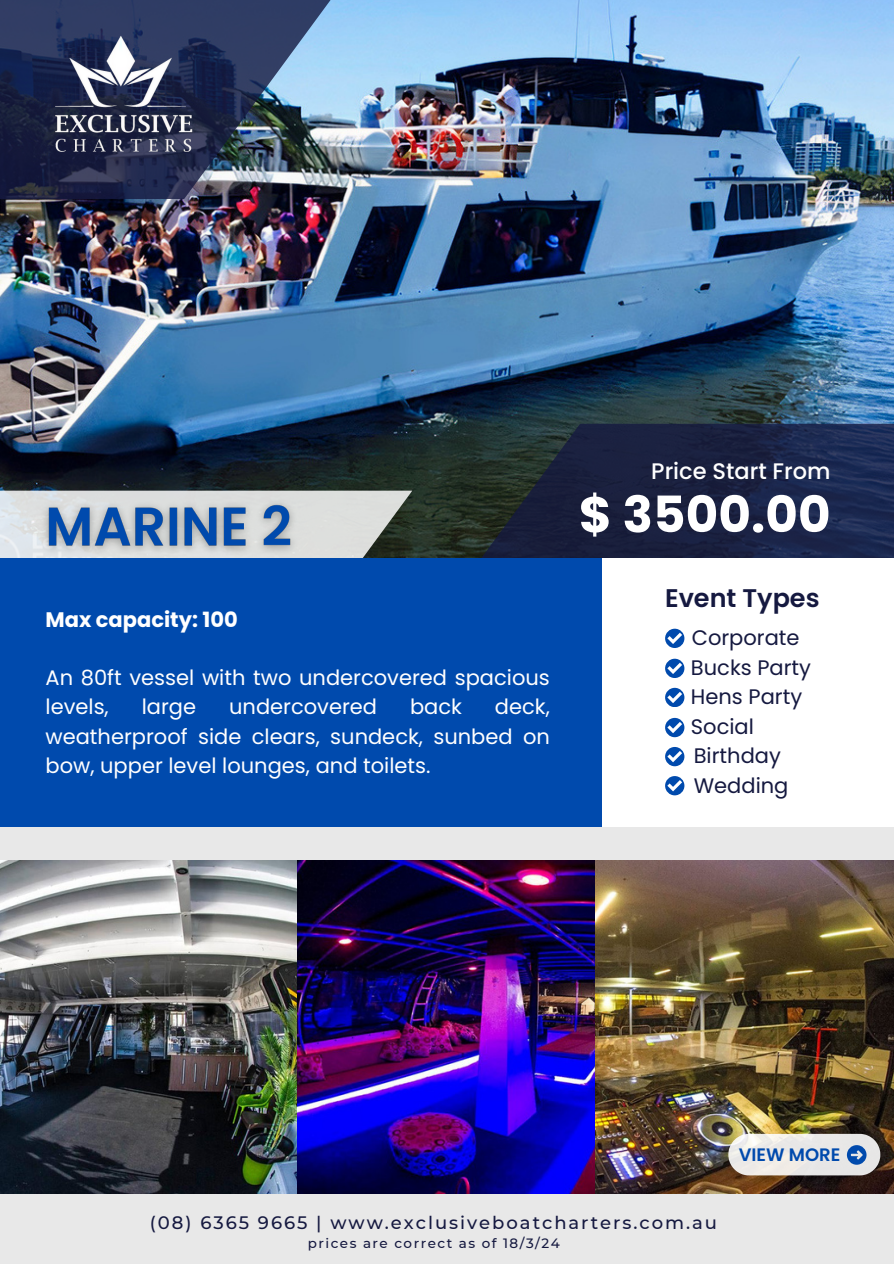
<style>
.page{position:relative;width:894px;height:1264px;background:#fff}
.page>*{position:absolute;margin:0;border:0;box-sizing:border-box;transform-origin:0 0}
.t1{font:700 50.1px "Poppins";color:#fff}
.t2{font:600 25.5px "Poppins";color:#151940}
.t3{font:500 22.5px "Poppins";color:#fff}
.t4{font:21px/29.2px "Poppins";color:#fff}
.t5{font:21px "Poppins";color:#151940}
.t6{font:700 21px "Poppins";color:#fff}
.t7{font:500 18px "Montserrat";letter-spacing:.11em;color:#151940}
.t8{font:600 18px "Poppins";color:#004aad}
.t9{font:500 13.5px "Montserrat";letter-spacing:.11em;color:#151940}
</style>
<div class="page">
<div style="left:0;top:0;width:893px;height:1263px;background:#e8e8e8"></div>
<img style="left:0;top:0;width:893px;height:559px">
<svg style="left:0;top:490px;width:412px;height:69px;fill:#dddfdd"></svg>
<svg style="left:466px;top:424px;width:427px;height:135px;background:#1d2641"></svg>
<div style="left:601px;top:559px;width:292px;height:268px;background:#fff"></div>
<div style="left:0;top:559px;width:601px;height:268px;background:#004aad"></div>
<img style="left:0;top:0;width:357px;height:199px">
<img style="left:53px;top:33px;width:136px;height:75px">
<img style="left:53px;top:108px;width:141px;height:47px">
<img style="left:0;top:860px;width:893px;height:333px">
<svg style="left:665px;top:628px;width:19px;height:20px"></svg>
<svg style="left:667px;top:632px;width:15px;height:12px"></svg>
<svg style="left:665px;top:658px;width:19px;height:20px"></svg>
<svg style="left:667px;top:662px;width:15px;height:12px"></svg>
<svg style="left:665px;top:687px;width:19px;height:20px"></svg>
<svg style="left:667px;top:691px;width:15px;height:12px"></svg>
<svg style="left:665px;top:747px;width:19px;height:19px"></svg>
<svg style="left:667px;top:751px;width:15px;height:11px"></svg>
<svg style="left:665px;top:776px;width:19px;height:19px"></svg>
<svg style="left:667px;top:780px;width:15px;height:11px"></svg>
<div style="left:665px;top:718px;width:19px;height:19px;background:#004aad;border-radius:50%"></div>
<svg style="left:667px;top:722px;width:15px;height:11px"></svg>
<img style="left:728px;top:1131px;width:152px;height:63px">
<svg style="left:728px;top:1133px;width:152px;height:42px"></svg>
<img style="left:35px;top:489px;width:270px;height:70px">
<h4 class="t6" style="left:45px;top:604px;width:194px">Max capacity: 100</h4>
<h5 class="t4" style="left:45px;top:663px;width:505px">An 80ft vessel with two undercovered spacious levels,</h5>
<h5 class="t4" style="left:45px;top:692px;width:505px;text-align:justify;text-indent:449px">deck, weatherproof side clears, sundeck, sunbed on bow, upper level lounges, and toilets.</h5>
<h5 class="t4" style="left:142px;top:692px;width:56px">large</h5>
<h5 class="t4" style="left:229px;top:692px;width:149px">undercovered</h5>
<h5 class="t4" style="left:410px;top:692px;width:53px">back</h5>
<p class="t3" style="left:651px;top:455px;width:181px">Price Start From</p>
<p class="t1" style="left:578px;top:479px;width:253px">$ 3500.00</p>
<p class="t2" style="left:665px;top:580px;width:156px">Event Types</p>
<h3 class="t5" style="left:691px;top:623px;width:109px">Corporate</h3>
<h5 class="t5" style="left:690px;top:652px;width:122px">Bucks Party</h5>
<h5 class="t5" style="left:690px;top:711px;width:65px">Social</h5>
<h5 class="t5" style="left:690px;top:682px;width:113px">Hens Party</h5>
<p class="t5" style="left:693px;top:741px;width:89px">Birthday</p>
<h5 class="t5" style="left:693px;top:770px;width:96px">Wedding</h5>
<h5 class="t8" style="left:738px;top:1142px;width:103px">VIEW MORE</h5>
<p class="t7" style="left:150px;top:1211px;width:568px">(08) 6365 9665 | www.exclusiveboatcharters.com.au</p>
<p class="t9" style="left:308px;top:1234px;width:253px">prices are correct as of 18/3/24</p>
</div>
